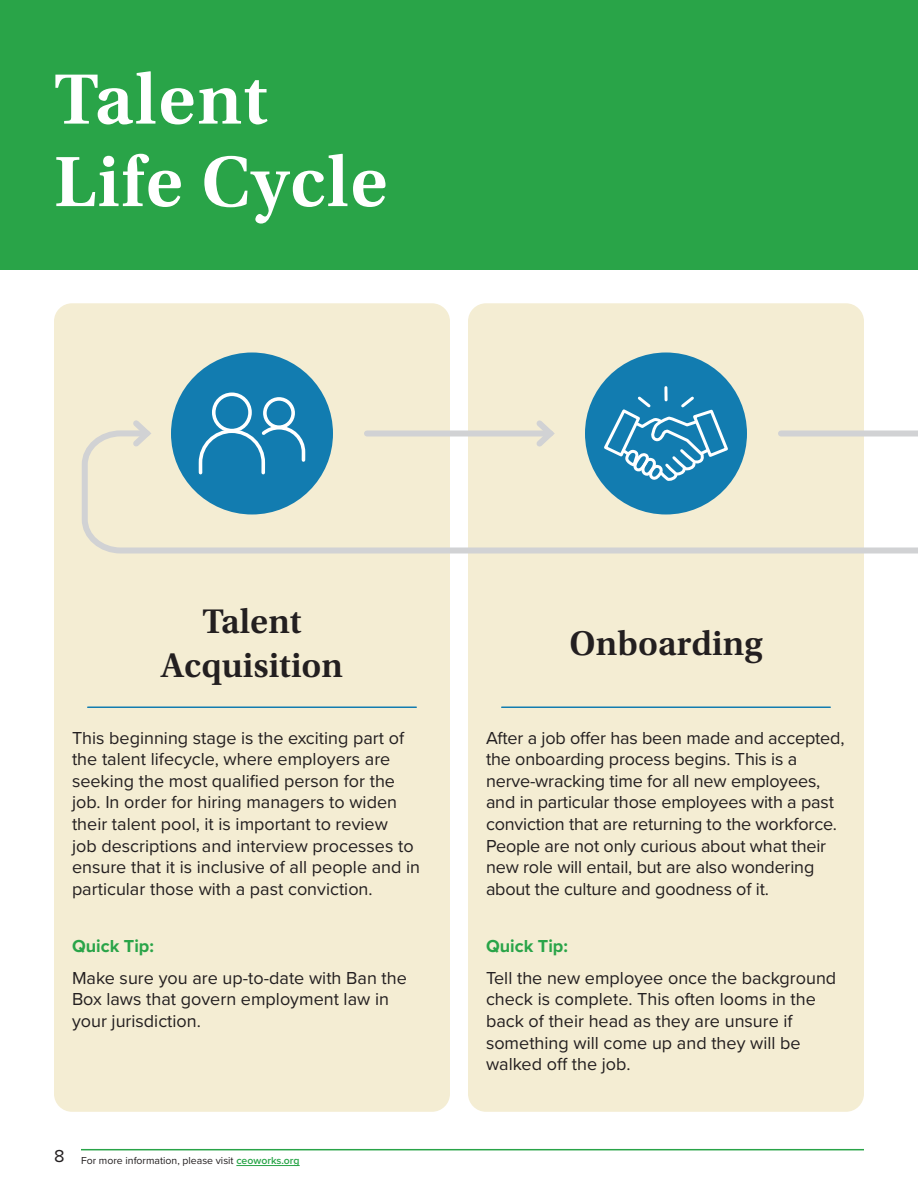
<style>
.page{position:relative;width:918px;height:1188px;background:#fff}
.page>*{position:absolute;margin:0;border:0;box-sizing:border-box;transform-origin:0 0}
.Utopia_-_Section_Header___L_Title_-_Blac{font:600 75px/82.5px "Utopia Std";letter-spacing:.02em;color:#fff}
.Utopia_-_Callout_-_black{font:600 36px/43.2px "Utopia Std";color:#231f20;text-align:center}
.Proxima_Nova_-_Body_-_black{font:18px/21.6px "Proxima Nova";color:#231f20}
.Proxima_Nova_-_Body_-_black-2{font:700 18px "Proxima Nova";color:#29a448}
.t1{font:10.5px "Proxima Nova";color:#231f20}
.s1{font-weight:600;color:#29a448}
</style>
<div class="page">
<hr style="left:81px;top:1149px;width:783px;height:1px;background:#29a448">
<hr style="left:236px;top:1165px;width:64px;height:1px;background:#29a448">
<div style="left:468px;top:303px;width:396px;height:809px;background:#f4edd3;border-radius:18px"></div>
<div style="left:54px;top:303px;width:396px;height:809px;background:#f4edd3;border-radius:18px"></div>
<div style="left:0;top:0;width:918px;height:270px;background:#29a448"></div>
<div style="left:585px;top:352px;width:162px;height:162px;background:#127cb0;border-radius:50%"></div>
<div style="left:171px;top:352px;width:162px;height:162px;background:#127cb0;border-radius:50%"></div>
<svg style="left:536px;top:420px;width:12px;height:7px"></svg>
<svg style="left:82px;top:427px;width:836px;height:127px"></svg>
<svg style="left:128px;top:420px;width:28px;height:32px"></svg>
<div style="left:212px;top:393px;width:40px;height:39px;border:4px solid #fff;border-radius:50%"></div>
<div style="left:263px;top:397px;width:32px;height:32px;border:4px solid #fff;border-radius:50%"></div>
<svg style="left:197px;top:424px;width:110px;height:52px"></svg>
<svg style="left:664px;top:388px;width:4px;height:6px"></svg>
<svg style="left:601px;top:394px;width:129px;height:90px"></svg>
<hr style="left:502px;top:706px;width:328px;height:2px;background:#127cb0">
<hr style="left:88px;top:706px;width:328px;height:2px;background:#127cb0">
<div style="left:781px;top:430px;width:137px;height:6px;background:#d1d2d4"></div>
<p class="Utopia_-_Section_Header___L_Title_-_Blac" style="left:54px;top:59px;width:335px">Talent<br>Life Cycle</p>
<p class="Utopia_-_Callout_-_black" style="left:161px;top:600px;width:184px">Talent<br>Acquisition</p>
<p class="Proxima_Nova_-_Body_-_black" style="left:72px;top:726px;width:350px">This beginning stage is the exciting part of the talent lifecycle, where employers are seeking the most qualified person for the job. In order for hiring managers to widen their talent pool, it is important to review<br>job descriptions and interview processes to ensure that it is inclusive of all people and in particular those with a past conviction.</p>
<p class="Proxima_Nova_-_Body_-_black-2" style="left:72px;top:932px;width:84px">Quick Tip:</p>
<p class="Proxima_Nova_-_Body_-_black" style="left:72px;top:966px;width:336px">Make sure you are up-to-date with Ban the<br>Box laws that govern employment law in your jurisdiction.</p>
<p class="t1" style="left:54px;top:1153px;width:247px"><sup>8</sup> For more information, please visit <span class="s1">ceoworks.org</span></p>
<p class="Utopia_-_Callout_-_black" style="left:570px;top:622px;width:194px">Onboarding</p>
<p class="Proxima_Nova_-_Body_-_black" style="left:486px;top:726px;width:360px">After a job offer has been made and accepted, the onboarding process begins. This is a nerve-wracking time for all new employees, and in particular those employees with a past conviction that are returning to the workforce.<br>People are not only curious about what their new role will entail, but are also wondering about the culture and goodness of it.</p>
<p class="Proxima_Nova_-_Body_-_black-2" style="left:486px;top:932px;width:84px">Quick Tip:</p>
<p class="Proxima_Nova_-_Body_-_black" style="left:486px;top:966px;width:352px">Tell the new employee once the background check is complete. This often looms in the back of their head as they are unsure if something will come up and they will be walked off the job.</p>
</div>
